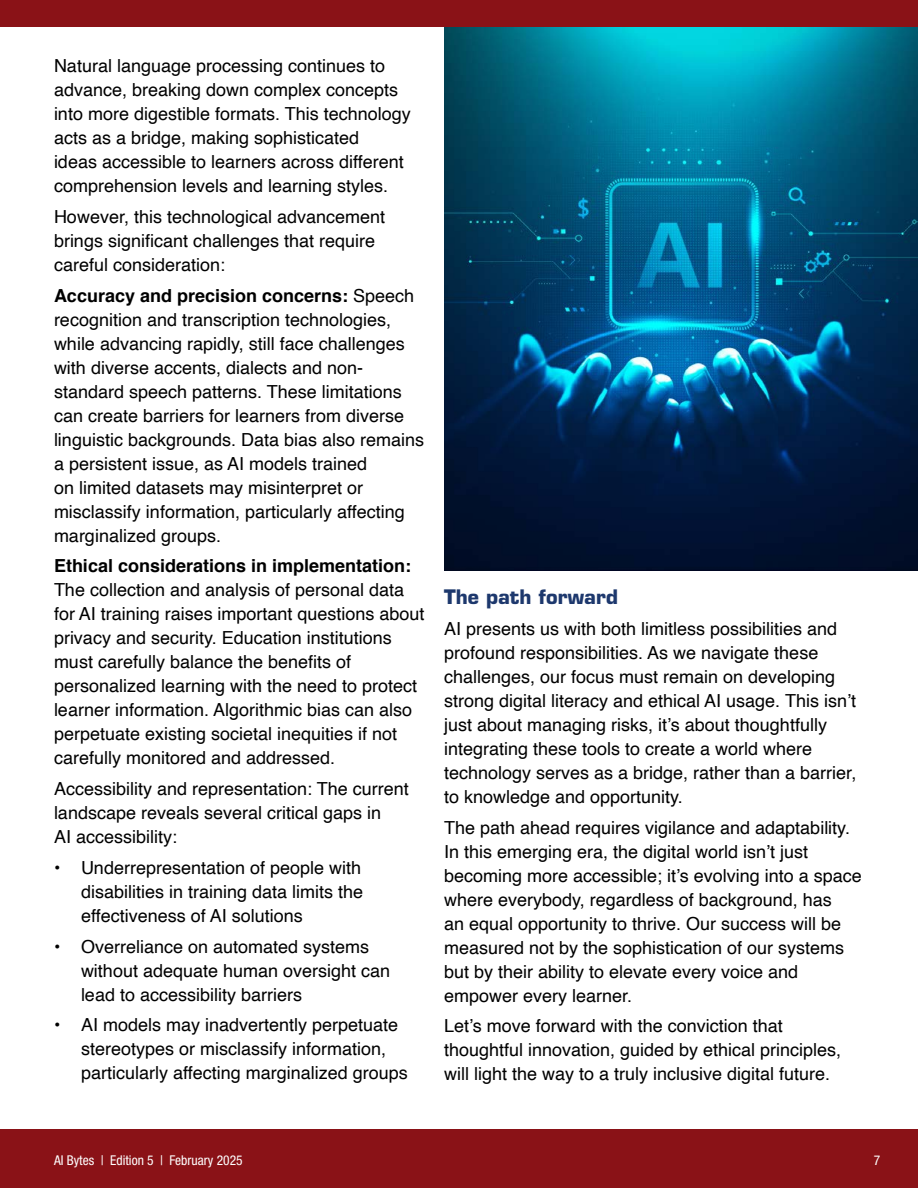
<style>
.page{position:relative;width:918px;height:1188px;background:#fff}
.page>*{position:absolute;margin:0;border:0;box-sizing:border-box;transform-origin:0 0}
.t1{font:700 19.5px "Eurostile LT Std";color:#1d386d}
.t2{font:18px/24px "Helvetica";color:#000}
.t3{font:condensed 13.5px "Helvetica Neue LT Std";color:#fff}
.s1{font-weight:700}
</style>
<div class="page">
<div style="left:0;top:1129px;width:918px;height:59px;background:#8a1217"></div>
<div style="left:0;top:0;width:918px;height:27px;background:#8a1217"></div>
<img style="left:444px;top:27px;width:474px;height:543px">
<p class="t2" style="left:54px;top:54px;width:358px">Natural language processing continues to advance, breaking down complex concepts into more digestible formats. This technology acts as a bridge, making sophisticated<br>ideas accessible to learners across different comprehension levels and learning styles.</p>
<p class="t2" style="left:54px;top:205px;width:333px">However, this technological advancement brings significant challenges that require careful consideration:</p>
<p class="t2" style="left:54px;top:284px;width:372px"><span class="s1">Accuracy and precision concerns:</span> Speech recognition and transcription technologies, while advancing rapidly, still face challenges with diverse accents, dialects and non&shy;standard speech patterns. These limitations can create barriers for learners from diverse linguistic backgrounds. Data bias also remains a persistent issue, as AI models trained<br>on limited datasets may misinterpret or misclassify information, particularly affecting marginalized groups.</p>
<p class="t2" style="left:54px;top:554px;width:372px"><span class="s1">Ethical considerations in implementation:<br></span>The collection and analysis of personal data for AI training raises important questions about privacy and security. Education institutions must carefully balance the benefits of personalized learning with the need to protect learner information. Algorithmic bias can also perpetuate existing societal inequities if not carefully monitored and addressed.</p>
<p class="t2" style="left:54px;top:777px;width:356px">Accessibility and representation: The current landscape reveals several critical gaps in<br>AI accessibility:</p>
<p class="t2" style="left:81px;top:856px;width:284px;text-align:justify;text-indent:-27px">• Underrepresentation of people with disabilities in training data limits the effectiveness of AI solutions</p>
<p class="t2" style="left:81px;top:935px;width:311px;text-indent:-27px">• Overreliance on automated systems without adequate human oversight can lead to accessibility barriers</p>
<p class="t2" style="left:81px;top:1013px;width:328px;text-indent:-27px">• AI models may inadvertently perpetuate stereotypes or misclassify information, particularly affecting marginalized groups</p>
<p class="t1" style="left:444px;top:585px;width:176px">The path forward</p>
<p class="t2" style="left:444px;top:617px;width:414px">AI presents us with both limitless possibilities and profound responsibilities. As we navigate these challenges, our focus must remain on developing strong digital literacy and ethical AI usage. This isn’t just about managing risks, it’s about thoughtfully integrating these tools to create a world where technology serves as a bridge, rather than a barrier, to knowledge and opportunity.</p>
<p class="t2" style="left:444px;top:816px;width:419px">The path ahead requires vigilance and adaptability.<br>In this emerging era, the digital world isn’t just becoming more accessible; it’s evolving into a space where everybody, regardless of background, has<br>an equal opportunity to thrive. Our success will be measured not by the sophistication of our systems but by their ability to elevate every voice and empower every learner.</p>
<p class="t2" style="left:444px;top:1015px;width:399px">Let’s move forward with the conviction that thoughtful innovation, guided by ethical principles, will light the way to a truly inclusive digital future.</p>
<p class="t3" style="left:54px;top:1152px;width:190px">AI Bytes | Edition 5 | February 2025</p>
<p class="t3" style="left:874px;top:1152px;width:8px">7</p>
</div>
